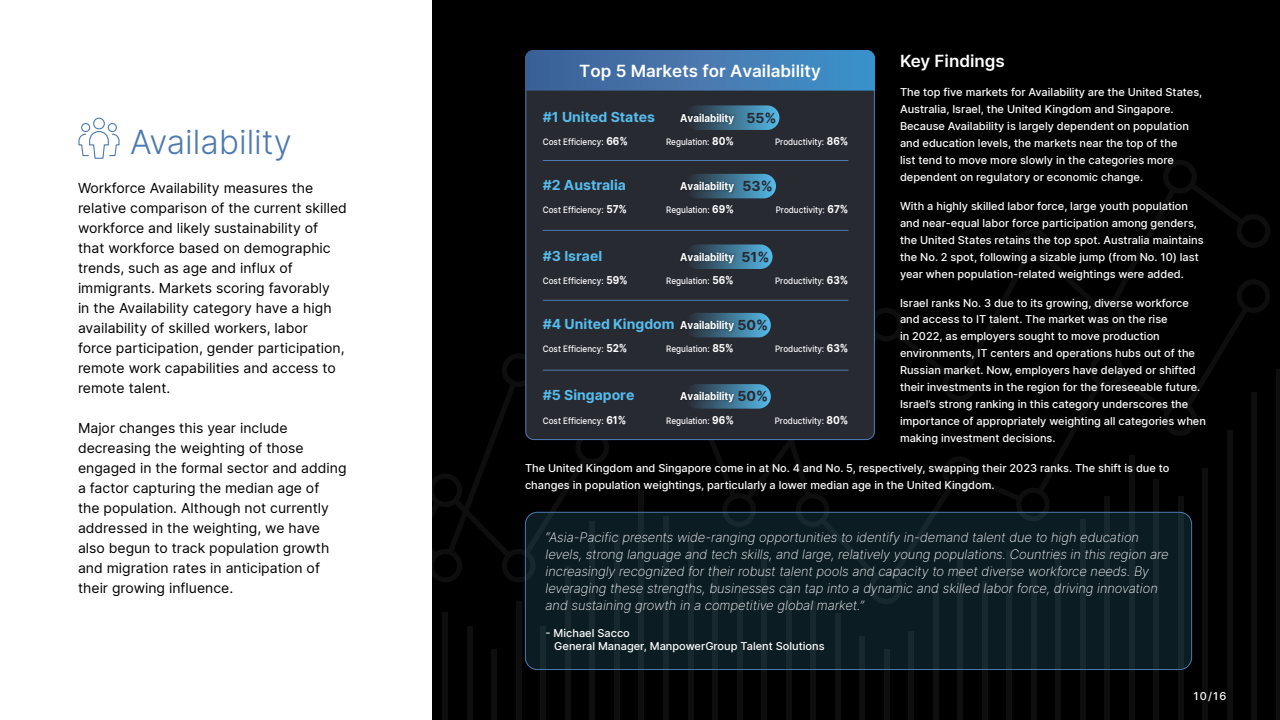
<style>
.page{position:relative;width:1280px;height:720px;background:#fff}
.page>*{position:absolute;margin:0;border:0;box-sizing:border-box;transform-origin:0 0}
.t1{font:300 33px "Inter";color:#4c79af}
.t2{font:600 17px "Inter";color:#fff}
.t3{font:14px/20px "Inter";color:#000}
.t4{font:700 14px "Inter";color:#56bded}
.t5{font:italic 200 13px/17px "Inter";letter-spacing:-.005em;color:#fff}
.t6{font:500 11px/17px "Inter";color:#fff}
.t7{font:700 11px "Inter";color:#fff;scale:.9 1}
.t8{font:500 9px "Inter";color:#fff;scale:.9 1}
.s1{font-size:14px;color:#282a32}
.s2{font-weight:700;font-size:11px}
.s3{font-size:11px;color:#fff}
.s4{color:#282a32}
</style>
<div class="page">
<div style="left:432px;top:0;width:848px;height:720px;background:#000"></div>
<svg style="left:432px;top:257px;width:838px;height:463px"></svg>
<div style="left:443px;top:612px;width:5px;height:108px;background:#0e0e0e"></div>
<div style="left:467px;top:627px;width:5px;height:93px;background:#0e0e0e"></div>
<div style="left:492px;top:650px;width:5px;height:70px;background:#0e0e0e"></div>
<div style="left:516px;top:602px;width:6px;height:118px;background:#0e0e0e"></div>
<div style="left:541px;top:626px;width:5px;height:94px;background:#0e0e0e"></div>
<div style="left:565px;top:566px;width:6px;height:154px;background:#0e0e0e"></div>
<div style="left:590px;top:521px;width:5px;height:199px;background:#0e0e0e"></div>
<div style="left:614px;top:534px;width:6px;height:186px;background:#0e0e0e"></div>
<div style="left:639px;top:490px;width:5px;height:230px;background:#0e0e0e"></div>
<div style="left:663px;top:516px;width:6px;height:204px;background:#0e0e0e"></div>
<div style="left:688px;top:540px;width:5px;height:180px;background:#0e0e0e"></div>
<div style="left:712px;top:566px;width:6px;height:154px;background:#0e0e0e"></div>
<div style="left:737px;top:593px;width:5px;height:127px;background:#0e0e0e"></div>
<div style="left:761px;top:558px;width:6px;height:162px;background:#0e0e0e"></div>
<div style="left:786px;top:577px;width:5px;height:143px;background:#0e0e0e"></div>
<div style="left:810px;top:602px;width:6px;height:118px;background:#0e0e0e"></div>
<div style="left:835px;top:613px;width:5px;height:107px;background:#0e0e0e"></div>
<div style="left:860px;top:637px;width:5px;height:83px;background:#0e0e0e"></div>
<div style="left:884px;top:650px;width:5px;height:70px;background:#0e0e0e"></div>
<div style="left:909px;top:632px;width:5px;height:88px;background:#0e0e0e"></div>
<div style="left:933px;top:592px;width:5px;height:128px;background:#0e0e0e"></div>
<div style="left:958px;top:557px;width:5px;height:163px;background:#0e0e0e"></div>
<div style="left:982px;top:581px;width:5px;height:139px;background:#0e0e0e"></div>
<div style="left:1007px;top:551px;width:5px;height:169px;background:#0e0e0e"></div>
<div style="left:1031px;top:573px;width:5px;height:147px;background:#0e0e0e"></div>
<div style="left:1056px;top:551px;width:5px;height:169px;background:#0e0e0e"></div>
<div style="left:1080px;top:519px;width:5px;height:201px;background:#0e0e0e"></div>
<div style="left:1105px;top:497px;width:5px;height:223px;background:#0e0e0e"></div>
<div style="left:1129px;top:456px;width:5px;height:264px;background:#0e0e0e"></div>
<div style="left:1154px;top:480px;width:5px;height:240px;background:#0e0e0e"></div>
<div style="left:1178px;top:497px;width:5px;height:223px;background:#0e0e0e"></div>
<div style="left:1203px;top:468px;width:5px;height:252px;background:#0e0e0e"></div>
<div style="left:1227px;top:431px;width:5px;height:289px;background:#0e0e0e"></div>
<div style="left:1252px;top:392px;width:5px;height:328px;background:#0e0e0e"></div>
<hr style="left:1276px;top:370px;width:4px;height:350px;background:#0e0e0e">
<svg style="left:78px;top:117px;width:42px;height:42px"></svg>
<div style="left:525px;top:512px;width:667px;height:158px;background:#0c1c23;border-radius:12px"></div>
<div style="left:525px;top:512px;width:667px;height:158px;border:1px solid #4c79af;border-radius:12px"></div>
<div style="left:525px;top:91px;width:350px;height:349px;background:#282a32"></div>
<svg style="left:525px;top:50px;width:350px;height:41px;background:#4177ae"></svg>
<hr style="left:543px;top:160px;width:305px;height:1px;background:#4c79af">
<hr style="left:543px;top:230px;width:305px;height:1px;background:#4c79af">
<hr style="left:543px;top:300px;width:305px;height:1px;background:#4c79af">
<hr style="left:543px;top:370px;width:305px;height:1px;background:#4c79af">
<div style="left:685px;top:105px;width:94px;height:25px;background:linear-gradient(to right,#282a32,#54b7e5);border-radius:12px"></div>
<img style="left:676px;top:109px;width:62px;height:20px">
<div style="left:685px;top:174px;width:91px;height:24px;background:linear-gradient(to right,#282a32,#55bae9);border-radius:12px"></div>
<img style="left:676px;top:178px;width:62px;height:20px">
<svg style="left:685px;top:244px;width:88px;height:25px"></svg>
<img style="left:676px;top:248px;width:62px;height:20px">
<div style="left:685px;top:313px;width:86px;height:24px;background:linear-gradient(to right,#282b33,#54b7e5);border-radius:12px"></div>
<img style="left:676px;top:317px;width:62px;height:20px">
<svg style="left:685px;top:384px;width:86px;height:25px"></svg>
<img style="left:676px;top:388px;width:62px;height:20px">
<h1 class="t1" style="left:130px;top:119px;width:163px">Availability</h1>
<p class="t3" style="left:78px;top:177px;width:270px">Workforce Availability measures the relative comparison of the current skilled workforce and likely sustainability of that workforce based on demographic trends, such as age and influx of immigrants. Markets scoring favorably<br>in the Availability category have a high availability of skilled workers, labor<br>force participation, gender participation, remote work capabilities and access to remote talent.</p>
<p class="t3" style="left:78px;top:417px;width:270px">Major changes this year include decreasing the weighting of those engaged in the formal sector and adding a factor capturing the median age of<br>the population. Although not currently addressed in the weighting, we have also begun to track population growth and migration rates in anticipation of their growing influence.</p>
<h2 class="t2" style="left:579px;top:58px;width:243px">Top 5 Markets for Availability</h2>
<p class="t4" style="left:543px;top:106px;width:114px">#1 United States</p>
<p class="t7" style="left:680px;top:109px;width:109px">Availability <span class="s1">55%</span></p>
<p class="t8" style="left:543px;top:135px;width:96px">Cost Efficiency: <span class="s2">66%</span></p>
<p class="t8" style="left:666px;top:135px;width:77px">Regulation: <span class="s2">80%</span></p>
<p class="t8" style="left:775px;top:135px;width:83px">Productivity: <span class="s2">86%</span></p>
<p class="t4" style="left:543px;top:175px;width:85px">#2 Australia</p>
<p class="t7" style="left:680px;top:178px;width:104px">Availability <span class="s1">53%</span></p>
<p class="t8" style="left:543px;top:203px;width:95px">Cost Efficiency: <span class="s2">57%</span></p>
<p class="t8" style="left:666px;top:203px;width:77px">Regulation: <span class="s2">69%</span></p>
<p class="t8" style="left:776px;top:203px;width:82px">Productivity: <span class="s2">67%</span></p>
<p class="t4" style="left:543px;top:245px;width:61px">#3 Israel</p>
<p class="t7" style="left:680px;top:249px;width:101px">Availability <span class="s1">51%</span></p>
<p class="t8" style="left:543px;top:274px;width:96px">Cost Efficiency: <span class="s2">59%</span></p>
<p class="t8" style="left:666px;top:274px;width:77px">Regulation: <span class="s2">56%</span></p>
<p class="t8" style="left:775px;top:274px;width:83px">Productivity: <span class="s2">63%</span></p>
<p class="t4" style="left:543px;top:314px;width:227px">#4 United Kingdom <span class="s3">Availability</span> <span class="s4">50%</span></p>
<p class="t8" style="left:543px;top:342px;width:96px">Cost Efficiency: <span class="s2">52%</span></p>
<p class="t8" style="left:666px;top:342px;width:77px">Regulation: <span class="s2">85%</span></p>
<p class="t8" style="left:775px;top:342px;width:83px">Productivity: <span class="s2">63%</span></p>
<p class="t4" style="left:543px;top:385px;width:93px">#5 Singapore</p>
<p class="t7" style="left:680px;top:388px;width:99px">Availability <span class="s1">50%</span></p>
<p class="t8" style="left:543px;top:414px;width:94px">Cost Efficiency: <span class="s2">61%</span></p>
<p class="t8" style="left:666px;top:414px;width:77px">Regulation: <span class="s2">96%</span></p>
<p class="t8" style="left:775px;top:414px;width:83px">Productivity: <span class="s2">80%</span></p>
<h2 class="t2" style="left:900px;top:48px;width:106px">Key Findings</h2>
<p class="t6" style="left:900px;top:83px;width:304px">The top five markets for Availability are the United States, Australia, Israel, the United Kingdom and Singapore.<br>Because Availability is largely dependent on population and education levels, the markets near the top of the<br>list tend to move more slowly in the categories more dependent on regulatory or economic change.</p>
<p class="t6" style="left:900px;top:197px;width:305px">With a highly skilled labor force, large youth population and near-equal labor force participation among genders, the United States retains the top spot. Australia maintains the No. 2 spot, following a sizable jump (from No. 10) last year when population-related weightings were added.</p>
<p class="t6" style="left:900px;top:294px;width:307px">Israel ranks No. 3 due to its growing, diverse workforce and access to IT talent. The market was on the rise<br>in 2022, as employers sought to move production environments, IT centers and operations hubs out of the Russian market. Now, employers have delayed or shifted their investments in the region for the foreseeable future.<br>Israel’s strong ranking in this category underscores the importance of appropriately weighting all categories when making investment decisions.</p>
<p class="t6" style="left:525px;top:459px;width:646px">The United Kingdom and Singapore come in at No. 4 and No. 5, respectively, swapping their 2023 ranks. The shift is due to changes in population weightings, particularly a lower median age in the United Kingdom.</p>
<p class="t5" style="left:546px;top:529px;width:625px">“Asia-Pacific presents wide-ranging opportunities to identify in-demand talent due to high education levels, strong language and tech skills, and large, relatively young populations. Countries in this region are increasingly recognized for their robust talent pools and capacity to meet diverse workforce needs. By leveraging these strengths, businesses can tap into a dynamic and skilled labor force, driving innovation and sustaining growth in a competitive global market.”</p>
<p class="t6" style="left:554px;top:626px;width:272px;line-height:13.2px;text-indent:-9px">- Michael Sacco<br>General Manager, ManpowerGroup Talent Solutions</p>
<p class="t6" style="left:1194px;top:687px;width:34px">10/16</p>
</div>
